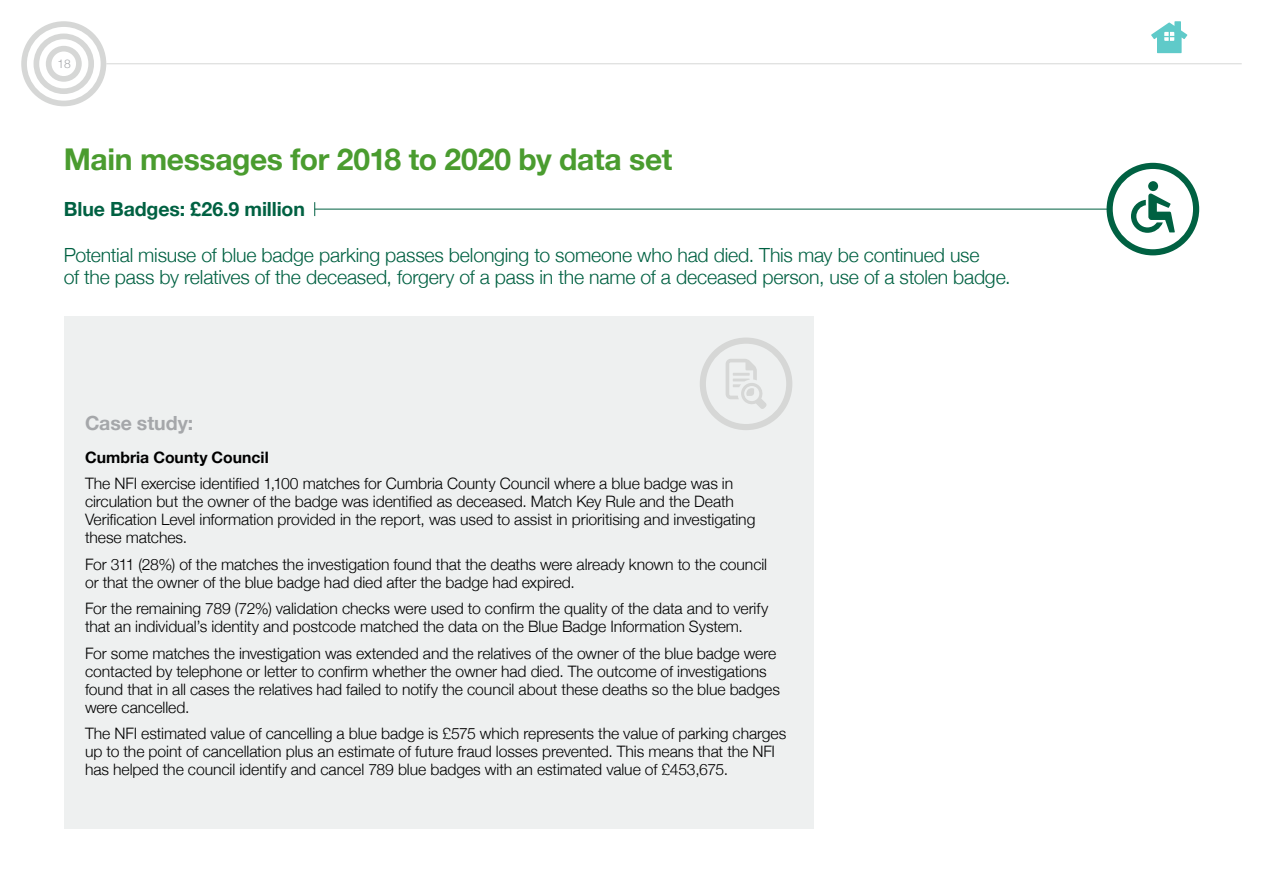
<style>
.page{position:relative;width:1263px;height:893px;background:#fff}
.page>*{position:absolute;margin:0;border:0;box-sizing:border-box;transform-origin:0 0}
.t1{font:700 30px "Helvetica Neue";letter-spacing:-.01em;color:#4a9c2f}
.t2{font:300 19.5px/22.5px "Helvetica Neue";letter-spacing:-.01em;color:#006142}
.t3{font:700 19.5px "Helvetica Neue";letter-spacing:-.005em;color:#006142}
.t4{font:700 19.5px "Helvetica Neue";letter-spacing:-.005em;color:#a5a7aa}
.t5{font:300 15.75px/18px "Helvetica Neue";letter-spacing:-.005em;color:#000}
.t6{font:700 15.75px "Helvetica Neue";color:#000}
.t7{font:300 12px "Helvetica Neue";color:#a5a7aa}
</style>
<div class="page">
<svg style="left:21px;top:21px;width:85px;height:85px"></svg>
<svg style="left:1151px;top:21px;width:36px;height:32px"></svg>
<hr style="left:106px;top:64px;width:1136px;height:1px;background:#d6d7d6">
<hr style="left:315px;top:209px;width:795px;height:1px;background:#006142">
<svg style="left:314px;top:202px;width:1px;height:14px"></svg>
<svg style="left:1106px;top:163px;width:93px;height:92px"></svg>
<div style="left:64px;top:316px;width:750px;height:513px;background:#eef0f0"></div>
<svg style="left:700px;top:338px;width:92px;height:92px"></svg>
<p class="t7" style="left:58px;top:54px;width:15px">18</p>
<h1 class="t1" style="left:64px;top:136px;width:610px">Main messages for 2018 to 2020 by data set</h1>
<p class="t3" style="left:64px;top:194px;width:243px">Blue Badges: £26.9 million</p>
<p class="t2" style="left:64px;top:242px;width:948px">Potential misuse of blue badge parking passes belonging to someone who had died. This may be continued use<br>of the pass by relatives of the deceased, forgery of a pass in the name of a deceased person, use of a stolen badge.</p>
<p class="t4" style="left:85px;top:408px;width:110px">Case study:</p>
<p class="t6" style="left:85px;top:445px;width:185px">Cumbria County Council</p>
<p class="t5" style="left:85px;top:473px;width:672px">The NFI exercise identified 1,100 matches for Cumbria County Council where a blue badge was in circulation but the owner of the badge was identified as deceased. Match Key Rule and the Death Verification Level information provided in the report, was used to assist in prioritising and investigating these matches.</p>
<p class="t5" style="left:85px;top:554px;width:684px">For 311 (28%) of the matches the investigation found that the deaths were already known to the council or that the owner of the blue badge had died after the badge had expired.</p>
<p class="t5" style="left:85px;top:598px;width:685px">For the remaining 789 (72%) validation checks were used to confirm the quality of the data and to verify that an individual’s identity and postcode matched the data on the Blue Badge Information System.</p>
<p class="t5" style="left:85px;top:643px;width:696px">For some matches the investigation was extended and the relatives of the owner of the blue badge were contacted by telephone or letter to confirm whether the owner had died. The outcome of investigations found that in all cases the relatives had failed to notify the council about these deaths so the blue badges were cancelled.</p>
<p class="t5" style="left:85px;top:723px;width:703px">The NFI estimated value of cancelling a blue badge is £575 which represents the value of parking charges up to the point of cancellation plus an estimate of future fraud losses prevented. This means that the NFI has helped the council identify and cancel 789 blue badges with an estimated value of £453,675.</p>
</div>
